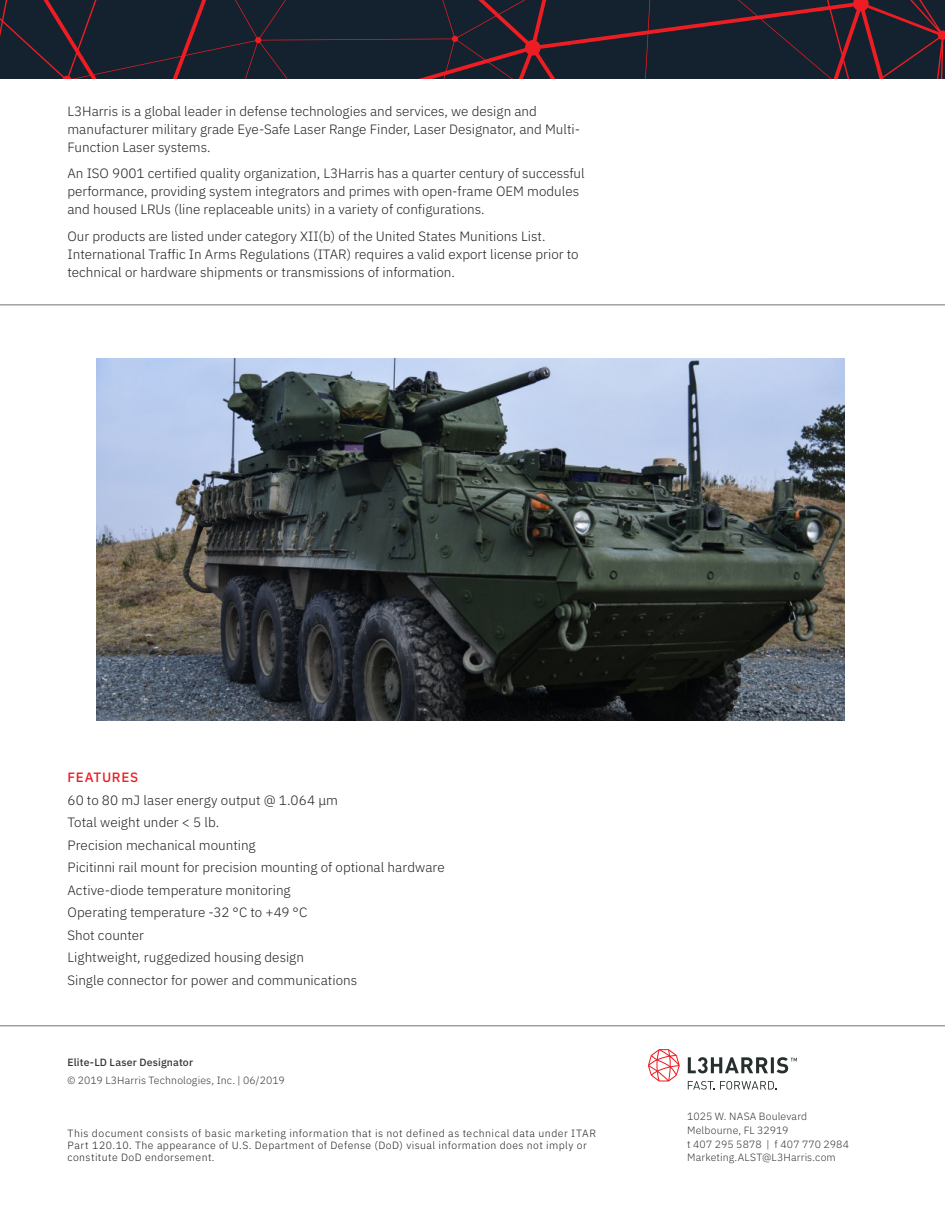
<style>
.page{position:relative;width:945px;height:1215px;background:#fff}
.page>*{position:absolute;margin:0;border:0;box-sizing:border-box;transform-origin:0 0}
.Specs_Paragraph{font:300 13.5px/18px "IBM Plex Sans";color:#231f20}
.H3__RED____Plex_Sans{font:300 13.5px "IBM Plex Sans";letter-spacing:.005em;color:#231f20}
.H3__RED____Plex_Sans-2{font:500 13.5px "IBM Plex Sans";letter-spacing:.05em;color:#ee1d23}
.disclaimer_text{font:300 10.5px/12px "IBM Plex Sans";letter-spacing:.04em;color:#231f20}
.BOILERPLATE___Plex_S{font:300 10.5px/13.5px "IBM Plex Sans";letter-spacing:.015em;color:#363536}
.Sell_Sheet_Title___P{font:500 10.5px "IBM Plex Sans";letter-spacing:.015em;color:#363536}
</style>
<div class="page">
<svg style="left:0;top:0;width:945px;height:78px;background:#22212d"></svg>
<img style="left:97px;top:359px;width:747px;height:362px">
<hr style="left:0;top:305px;width:945px;height:1px;background:#737473">
<hr style="left:0;top:1026px;width:945px;height:1px;background:#737473">
<svg style="left:648px;top:1049px;width:32px;height:33px"></svg>
<svg style="left:688px;top:1057px;width:109px;height:16px"></svg>
<svg style="left:688px;top:1081px;width:89px;height:9px"></svg>
<p class="Specs_Paragraph" style="left:68px;top:101px;width:514px">L3Harris is a global leader in defense technologies and services, we design and manufacturer military grade Eye-Safe Laser Range Finder, Laser Designator, and Multi-<br>Function Laser systems.</p>
<p class="Specs_Paragraph" style="left:68px;top:164px;width:519px">An ISO 9001 certified quality organization, L3Harris has a quarter century of successful performance, providing system integrators and primes with open-frame OEM modules and housed LRUs (line replaceable units) in a variety of configurations.</p>
<p class="Specs_Paragraph" style="left:68px;top:226px;width:513px">Our products are listed under category XII(b) of the United States Munitions List.<br>International Traffic In Arms Regulations (ITAR) requires a valid export license prior to technical or hardware shipments or transmissions of information.</p>
<p class="H3__RED____Plex_Sans-2" style="left:68px;top:767px;width:72px">FEATURES</p>
<p class="H3__RED____Plex_Sans" style="left:68px;top:790px;width:272px">60 to 80 mJ laser energy output @ 1.064 μm</p>
<p class="H3__RED____Plex_Sans" style="left:68px;top:812px;width:153px">Total weight under &lt; 5 lb.</p>
<p class="H3__RED____Plex_Sans" style="left:68px;top:835px;width:190px">Precision mechanical mounting</p>
<p class="H3__RED____Plex_Sans" style="left:68px;top:857px;width:379px">Picitinni rail mount for precision mounting of optional hardware</p>
<p class="H3__RED____Plex_Sans" style="left:68px;top:880px;width:225px">Active-diode temperature monitoring</p>
<p class="H3__RED____Plex_Sans" style="left:68px;top:902px;width:241px">Operating temperature -32 °C to +49 °C</p>
<p class="H3__RED____Plex_Sans" style="left:68px;top:925px;width:78px">Shot counter</p>
<p class="H3__RED____Plex_Sans" style="left:68px;top:947px;width:238px">Lightweight, ruggedized housing design</p>
<p class="H3__RED____Plex_Sans" style="left:68px;top:970px;width:291px">Single connector for power and communications</p>
<p class="Sell_Sheet_Title___P" style="left:68px;top:1054px;width:127px">Elite-LD Laser Designator</p>
<p class="BOILERPLATE___Plex_S" style="left:68px;top:1073px;width:219px">© 2019 L3Harris Technologies, Inc. | 06/2019</p>
<p class="BOILERPLATE___Plex_S" style="left:687px;top:1109px;width:122px">1025 W. NASA Boulevard<br>Melbourne, FL 32919</p>
<p class="disclaimer_text" style="left:68px;top:1126px;width:530px">This document consists of basic marketing information that is not defined as technical data under ITAR</p>
<p class="disclaimer_text" style="left:68px;top:1138px;width:521px">Part 120.10. The appearance of U.S. Department of Defense (DoD) visual information does not imply or constitute DoD endorsement.</p>
<p class="BOILERPLATE___Plex_S" style="left:687px;top:1136px;width:164px">t 407 295 5878 | f 407 770 2984<br>Marketing.ALST@L3Harris.com</p>
</div>
